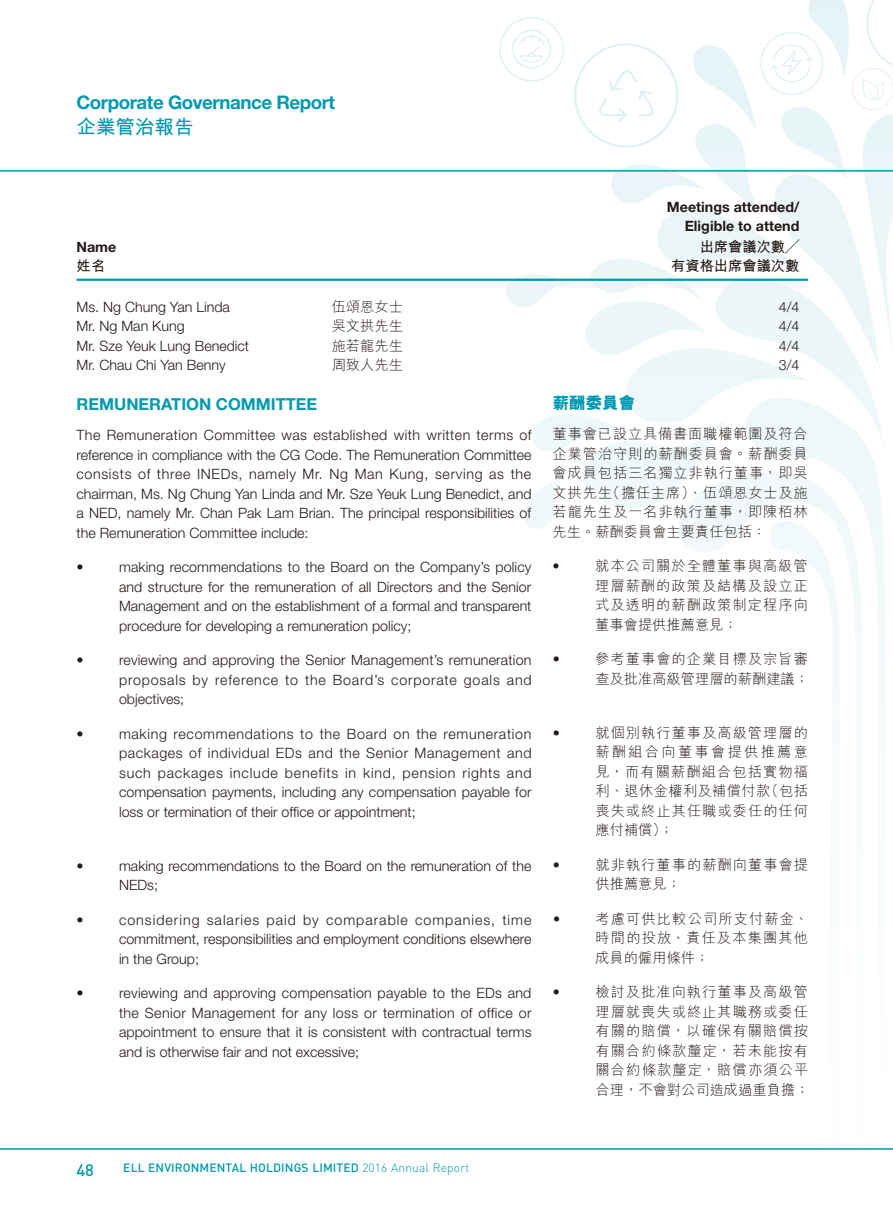
<style>
.page{position:relative;width:893px;height:1212px;background:#fff}
.page>*{position:absolute;margin:0;border:0;box-sizing:border-box;transform-origin:0 0}
.t1{font:700 19.5px "M Hei HK";color:#0099b1}
.t2{font:700 18.75px "Helvetica Neue LT Std";letter-spacing:-.025em;color:#0099b1}
.t3{font:700 16.5px "Helvetica Neue LT Std";color:#0099b1}
.t4{font:800 16.5px "M Hei HK";color:#0099b1}
.t5{font:500 16.5px "DIN";color:#0099b1}
.t6{font:300 14.25px/19.5px "Helvetica Neue LT Std";color:#231916;text-align:justify}
.t7{font:300 14.25px/19.5px "M Hei HK";letter-spacing:.07em;color:#231916;text-align:justify}
.t8{font:700 14.25px/19.5px "Helvetica Neue LT Std";color:#231916;text-align:right}
.t9{font:300 14.25px/19.5px "M Hei HK";letter-spacing:.035em;color:#231916}
.t10{font:700 14.25px "M Hei HK";color:#231916}
.t11{font:500 12px "DIN";letter-spacing:.01em;color:#0099b1}
.s1{font-weight:300}
</style>
<div class="page">
<svg style="left:505px;top:0;width:388px;height:703px"></svg>
<svg style="left:574px;top:43px;width:104px;height:105px"></svg>
<svg style="left:499px;top:17px;width:65px;height:64px"></svg>
<svg style="left:852px;top:0;width:41px;height:110px"></svg>
<svg style="left:760px;top:32px;width:63px;height:63px"></svg>
<hr style="left:0;top:1148px;width:893px;height:2px;background:#0099b1">
<hr style="left:0;top:170px;width:893px;height:2px;background:#0099b1">
<hr style="left:77px;top:279px;width:731px;height:2px;background:#0099b1">
<h2 class="t2" style="left:77px;top:91px;width:260px">Corporate Governance Report</h2>
<h1 class="t1" style="left:77px;top:113px;width:119px">企業管治報告</h1>
<p class="t8" style="left:667px;top:197px;width:134px">Meetings attended/<br>Eligible to attend</p>
<p class="t8" style="left:77px;top:236px;width:41px">Name</p>
<p class="t10" style="left:700px;top:236px;width:101px">出席會議次數╱</p>
<p class="t10" style="left:77px;top:255px;width:30px">姓名</p>
<p class="t10" style="left:671px;top:255px;width:130px">有資格出席會議次數</p>
<p class="t6" style="left:77px;top:296px;width:155px">Ms. Ng Chung Yan Linda</p>
<p class="t7" style="left:332px;top:296px;width:73px">伍頌恩女士</p>
<p class="t6" style="left:779px;top:296px;width:22px">4/4</p>
<p class="t6" style="left:77px;top:316px;width:110px">Mr. Ng Man Kung</p>
<p class="t7" style="left:332px;top:316px;width:73px">吳文拱先生</p>
<p class="t6" style="left:779px;top:316px;width:22px">4/4</p>
<p class="t6" style="left:77px;top:335px;width:174px">Mr. Sze Yeuk Lung Benedict</p>
<p class="t7" style="left:332px;top:335px;width:73px">施若龍先生</p>
<p class="t6" style="left:779px;top:335px;width:22px">4/4</p>
<p class="t6" style="left:77px;top:355px;width:151px">Mr. Chau Chi Yan Benny</p>
<p class="t7" style="left:332px;top:355px;width:73px">周致人先生</p>
<p class="t6" style="left:779px;top:355px;width:22px">3/4</p>
<p class="t3" style="left:77px;top:394px;width:62px">Remuneration</p>
<p class="t3" style="left:216px;top:394px;width:25px">Committee</p>
<p class="t6" style="left:77px;top:425px;width:457px">The Remuneration Committee was established with written terms of reference in compliance with the CG Code. The Remuneration Committee consists of three INEDs, namely Mr. Ng Man Kung, serving as the chairman, Ms. Ng Chung Yan Linda and Mr. Sze Yeuk Lung Benedict, and a NED, namely Mr. Chan Pak Lam Brian. The principal responsibilities of the Remuneration Committee include:</p>
<p class="t6" style="left:77px;top:557px;width:9px">•</p>
<p class="t6" style="left:119px;top:557px;width:414px">making recommendations to the Board on the Company’s policy and structure for the remuneration of all Directors and the Senior Management and on the establishment of a formal and transparent procedure for developing a remuneration policy;</p>
<p class="t6" style="left:77px;top:650px;width:9px">•</p>
<p class="t6" style="left:119px;top:650px;width:414px">reviewing and approving the Senior Management’s remuneration proposals by reference to the Board’s corporate goals and objectives;</p>
<p class="t6" style="left:77px;top:724px;width:9px">•</p>
<p class="t6" style="left:119px;top:724px;width:414px">making recommendations to the Board on the remuneration packages of individual EDs and the Senior Management and such packages include benefits in kind, pension rights and compensation payments, including any compensation payable for loss or termination of their office or appointment;</p>
<p class="t4" style="left:553px;top:394px;width:84px">薪酬委員會</p>
<p class="t7" style="left:553px;top:424px;width:257px">董事會已設立具備書面職權範圍及符合企業管治守則的薪酬委員會。薪酬委員會成員包括三名獨立非執行董事，即吳文拱先生（擔任主席）、伍頌恩女士及施若龍先生及一名非執行董事，即陳栢林先生。薪酬委員會主要責任包括：</p>
<p class="t6" style="left:553px;top:556px;width:9px">•</p>
<p class="t7" style="left:595px;top:556px;width:214px">就本公司關於全體董事與高級管理層薪酬的政策及結構及設立正式及透明的薪酬政策制定程序向董事會提供推薦意見；</p>
<p class="t6" style="left:553px;top:649px;width:9px">•</p>
<p class="t9" style="left:595px;top:649px;width:215px">參考董事會的企業目標及宗旨審查及批准高級管理層的薪酬建議；</p>
<p class="t6" style="left:553px;top:722px;width:9px">•</p>
<p class="t7" style="left:595px;top:722px;width:214px">就個別執行董事及高級管理層的薪酬組合向董事會提供推薦意見，而有關薪酬組合包括實物福利、退休金權利及補償付款（包括喪失或終止其任職或委任的任何應付補償）；</p>
<p class="t6" style="left:553px;top:854px;width:9px">•</p>
<p class="t7" style="left:595px;top:854px;width:214px">就非執行董事的薪酬向董事會提供推薦意見；</p>
<p class="t6" style="left:553px;top:908px;width:9px">•</p>
<p class="t7" style="left:595px;top:908px;width:214px">考慮可供比較公司所支付薪金、時間的投放、責任及本集團其他成員的僱用條件；</p>
<p class="t6" style="left:553px;top:982px;width:9px">•</p>
<p class="t7" style="left:595px;top:982px;width:216px">檢討及批准向執行董事及高級管理層就喪失或終止其職務或委任有關的賠償，以確保有關賠償按有關合約條款釐定，若未能按有關合約條款釐定，賠償亦須公平合理，不會對公司造成過重負擔；</p>
<p class="t6" style="left:77px;top:856px;width:9px">•</p>
<p class="t6" style="left:119px;top:856px;width:414px">making recommendations to the Board on the remuneration of the<br>NEDs;</p>
<p class="t6" style="left:76px;top:910px;width:9px">•</p>
<p class="t6" style="left:119px;top:910px;width:414px">considering salaries paid by comparable companies, time commitment, responsibilities and employment conditions elsewhere in the Group;</p>
<p class="t6" style="left:76px;top:983px;width:9px">•</p>
<p class="t6" style="left:119px;top:983px;width:414px">reviewing and approving compensation payable to the EDs and the Senior Management for any loss or termination of office or appointment to ensure that it is consistent with contractual terms and is otherwise fair and not excessive;</p>
<p class="t5" style="left:77px;top:1159px;width:19px">48</p>
<p class="t11" style="left:123px;top:1160px;width:347px">ELL ENVIRONMENTAL HOLDINGS LIMITED <span class="s1">2016 Annual Report</span></p>
</div>
